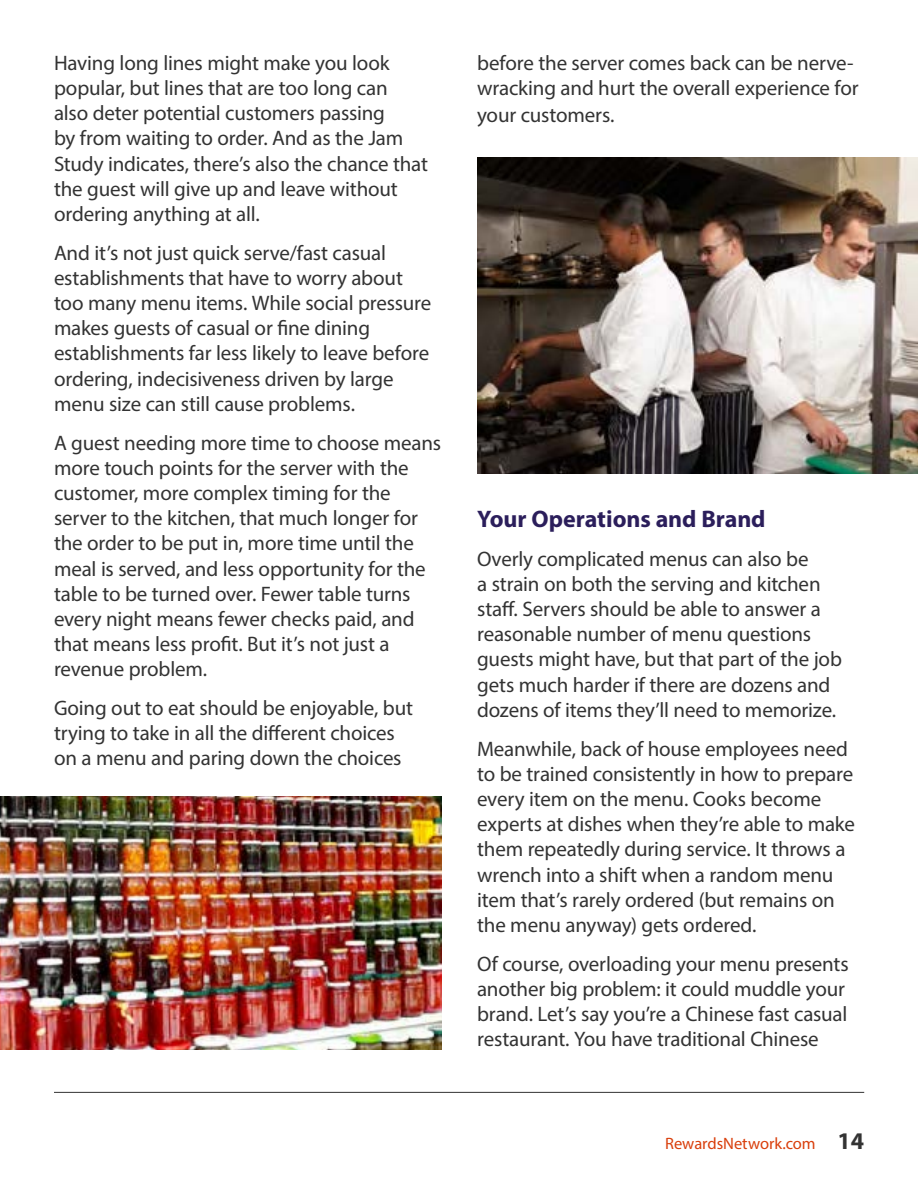
<style>
.page{position:relative;width:918px;height:1188px;background:#fff}
.page>*{position:absolute;margin:0;border:0;box-sizing:border-box;transform-origin:0 0}
.t1{font:700 24px "Myriad Pro";letter-spacing:-.005em;color:#2b1e5b}
.t2{font:21px/25.2px "Myriad Pro";letter-spacing:-.01em;color:#333}
.t3{font:16.5px "Myriad Pro";letter-spacing:-.005em;color:#d93f0c}
.s1{font-weight:700;font-size:24px;color:#333}
</style>
<div class="page">
<hr style="left:54px;top:1092px;width:810px;height:1px;background:#333">
<img style="left:477px;top:158px;width:441px;height:316px">
<img style="left:0;top:796px;width:441px;height:254px">
<p class="t2" style="left:54px;top:50px;width:375px">Having long lines might make you look popular, but lines that are too long can<br>also deter potential customers passing<br>by from waiting to order. And as the Jam Study indicates, there’s also the chance that the guest will give up and leave without ordering anything at all.</p>
<p class="t2" style="left:54px;top:240px;width:379px">And it’s not just quick serve/fast casual establishments that have to worry about too many menu items. While social pressure makes guests of casual or fine dining establishments far less likely to leave before ordering, indecisiveness driven by large menu size can still cause problems.</p>
<p class="t2" style="left:54px;top:430px;width:389px">A guest needing more time to choose means more touch points for the server with the customer, more complex timing for the server to the kitchen, that much longer for the order to be put in, more time until the meal is served, and less opportunity for the table to be turned over. Fewer table turns every night means fewer checks paid, and that means less profit. But it’s not just a revenue problem.</p>
<p class="t2" style="left:54px;top:695px;width:361px">Going out to eat should be enjoyable, but trying to take in all the different choices on a menu and paring down the choices</p>
<p class="t2" style="left:477px;top:49px;width:383px;line-height:26.1px">before the server comes back can be nerve&shy;wracking and hurt the overall experience for your customers.</p>
<p class="t1" style="left:477px;top:503px;width:290px">Your Operations and Brand</p>
<p class="t2" style="left:477px;top:546px;width:366px">Overly complicated menus can also be<br>a strain on both the serving and kitchen staff. Servers should be able to answer a reasonable number of menu questions guests might have, but that part of the job gets much harder if there are dozens and dozens of items they’ll need to memorize.</p>
<p class="t2" style="left:477px;top:736px;width:379px">Meanwhile, back of house employees need to be trained consistently in how to prepare every item on the menu. Cooks become experts at dishes when they’re able to make them repeatedly during service. It throws a wrench into a shift when a random menu item that’s rarely ordered (but remains on the menu anyway) gets ordered.</p>
<p class="t2" style="left:477px;top:951px;width:373px">Of course, overloading your menu presents another big problem: it could muddle your brand. Let’s say you’re a Chinese fast casual restaurant. You have traditional Chinese</p>
<p class="t3" style="left:665px;top:1133px;width:200px">RewardsNetwork.com <span class="s1">14</span></p>
</div>
